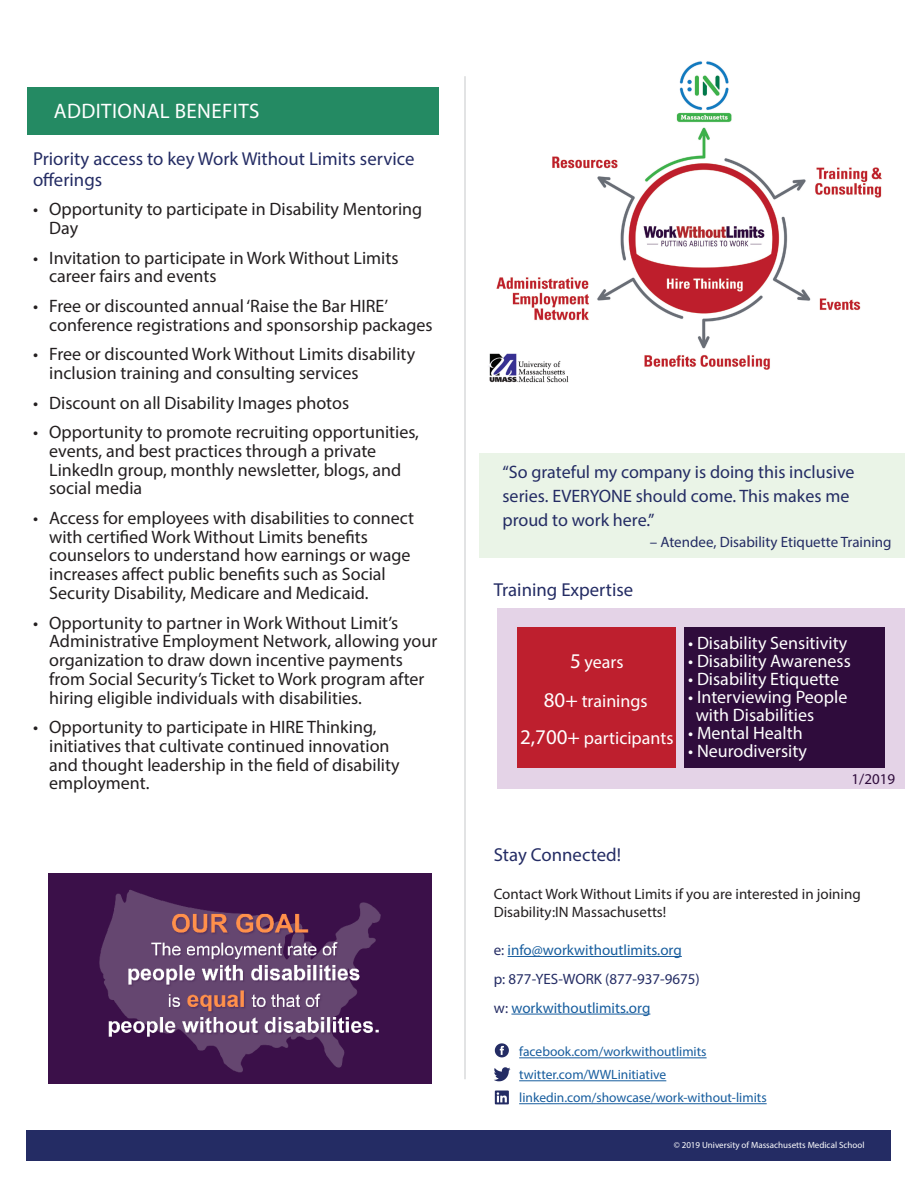
<style>
.page{position:relative;width:918px;height:1188px;background:#fff}
.page>*{position:absolute;margin:0;border:0;box-sizing:border-box;transform-origin:0 0}
.Section_Heading{font:21px "Myriad Pro";letter-spacing:.02em;color:#fff}
.Subheading{font:18.75px/21px "Myriad Pro";color:#242c64}
.t1{font:18px/18.8px "Myriad Pro";color:#231f20}
.Copyright{font:18px/18px "Myriad Pro";color:#fff}
.Quote_-_Content{font:18px/24px "Myriad Pro";color:#242c64}
.Body_Copy{font:15px/18.8px "Myriad Pro";color:#231f20}
.Body_Copy-2{font:15px "Myriad Pro";color:#175d9e}
.Quote_-_Attribution{font:15px "Myriad Pro";color:#242c64}
.Body_Copy-3{font:15px "Myriad Pro";color:#242c64}
.Copyright-2{font:15px "Myriad Pro";color:#2f0c3c}
.Contact_-_Links{font:13.5px "Myriad Pro";color:#175d9e}
.Copyright-3{font:9px "Myriad Pro";color:#fff}
.s1{font-size:21px}
.s2{color:#242c64}
</style>
<div class="page">
<div style="left:27px;top:1130px;width:864px;height:31px;background:#242c64"></div>
<hr style="left:508px;top:956px;width:174px;height:1px;background:#175d9e">
<hr style="left:511px;top:1014px;width:139px;height:1px;background:#175d9e">
<hr style="left:465px;top:76px;width:1px;height:1003px;background:#c7c8ca">
<hr style="left:519px;top:1058px;width:188px;height:1px;background:#175d9e">
<hr style="left:519px;top:1080px;width:147px;height:1px;background:#175d9e">
<hr style="left:519px;top:1103px;width:248px;height:1px;background:#175d9e">
<svg style="left:495px;top:1043px;width:14px;height:14px"></svg>
<svg style="left:494px;top:1067px;width:16px;height:14px"></svg>
<svg style="left:495px;top:1091px;width:14px;height:13px"></svg>
<img style="left:48px;top:873px;width:383px;height:211px">
<img style="left:489px;top:61px;width:393px;height:322px">
<div style="left:480px;top:453px;width:425px;height:105px;background:#eaf4e7"></div>
<div style="left:27px;top:87px;width:411px;height:47px;background:#248a63"></div>
<div style="left:497px;top:608px;width:407px;height:181px;background:#e4d3e7"></div>
<div style="left:517px;top:628px;width:159px;height:140px;background:#be1f2e"></div>
<div style="left:684px;top:628px;width:200px;height:140px;background:#2f0c3c"></div>
<p class="Section_Heading" style="left:54px;top:98px;width:207px">ADDITIONAL BENEFITS</p>
<p class="Subheading" style="left:33px;top:148px;width:383px">Priority access to key Work Without Limits service offerings</p>
<p class="t1" style="left:49px;top:200px;width:375px;text-indent:-16px">• Opportunity to participate in Disability Mentoring<br>Day</p>
<p class="t1" style="left:49px;top:248px;width:351px;text-indent:-16px">• Invitation to participate in Work Without Limits career fairs and events</p>
<p class="t1" style="left:49px;top:296px;width:385px;text-indent:-16px">• Free or discounted annual ‘Raise the Bar HIRE’ conference registrations and sponsorship packages</p>
<p class="t1" style="left:49px;top:345px;width:368px;text-indent:-16px">• Free or discounted Work Without Limits disability inclusion training and consulting services</p>
<p class="t1" style="left:33px;top:393px;width:318px">• Discount on all Disability Images photos</p>
<p class="t1" style="left:49px;top:422px;width:371px;text-indent:-16px">• Opportunity to promote recruiting opportunities, events, and best practices through a private LinkedIn group, monthly newsletter, blogs, and social media</p>
<p class="t1" style="left:49px;top:508px;width:367px;text-indent:-16px">• Access for employees with disabilities to connect with certified Work Without Limits benefits counselors to understand how earnings or wage increases affect public benefits such as Social Security Disability, Medicare and Medicaid.</p>
<p class="t1" style="left:49px;top:613px;width:390px;text-indent:-16px">• Opportunity to partner in Work Without Limit’s Administrative Employment Network, allowing your organization to draw down incentive payments from Social Security’s Ticket to Work program after hiring eligible individuals with disabilities.</p>
<p class="t1" style="left:49px;top:717px;width:352px;text-indent:-16px">• Opportunity to participate in HIRE Thinking, initiatives that cultivate continued innovation and thought leadership in the field of disability employment.</p>
<p class="Quote_-_Content" style="left:503px;top:460px;width:354px">“So grateful my company is doing this inclusive series. EVERYONE should come. This makes me proud to work here.”</p>
<p class="Quote_-_Attribution" style="left:650px;top:533px;width:243px">– Atendee, Disability Etiquette Training</p>
<p class="Subheading" style="left:494px;top:579px;width:141px">Training Expertise</p>
<p class="Copyright" style="left:570px;top:652px;width:55px"><span class="s1">5</span> years</p>
<p class="Copyright" style="left:544px;top:692px;width:105px"><span class="s1">80+</span> trainings</p>
<p class="Copyright" style="left:520px;top:729px;width:155px"><span class="s1">2,700+</span> participants</p>
<p class="Copyright" style="left:688px;top:634px;width:161px">• Disability Sensitivity</p>
<p class="Copyright" style="left:688px;top:652px;width:164px">• Disability Awareness</p>
<p class="Copyright" style="left:688px;top:670px;width:153px">• Disability Etiquette</p>
<p class="Copyright" style="left:696px;top:688px;width:153px;text-indent:-8px">• Interviewing People with Disabilities</p>
<p class="Copyright" style="left:688px;top:724px;width:116px">• Mental Health</p>
<p class="Copyright" style="left:688px;top:742px;width:120px">• Neurodiversity</p>
<p class="Copyright-2" style="left:852px;top:770px;width:45px">1/2019</p>
<p class="Subheading" style="left:494px;top:844px;width:129px">Stay Connected!</p>
<p class="Body_Copy" style="left:494px;top:884px;width:369px">Contact Work Without Limits if you are interested in joining<br>Disability:IN Massachusetts!</p>
<p class="Body_Copy-2" style="left:494px;top:941px;width:190px"><span class="s2">e:</span> info@workwithoutlimits.org</p>
<p class="Body_Copy-3" style="left:494px;top:969px;width:208px">p: 877-YES-WORK (877-937-9675)</p>
<p class="Body_Copy-2" style="left:494px;top:998px;width:158px"><span class="s2">w:</span> workwithoutlimits.org</p>
<p class="Contact_-_Links" style="left:519px;top:1044px;width:189px">facebook.com/workwithoutlimits</p>
<p class="Contact_-_Links" style="left:519px;top:1067px;width:149px">twitter.com/WWLinitiative</p>
<p class="Contact_-_Links" style="left:519px;top:1090px;width:249px">linkedin.com/showcase/work-without-limits</p>
<p class="Copyright-3" style="left:674px;top:1140px;width:192px">© 2019 University of Massachusetts Medical School</p>
</div>
